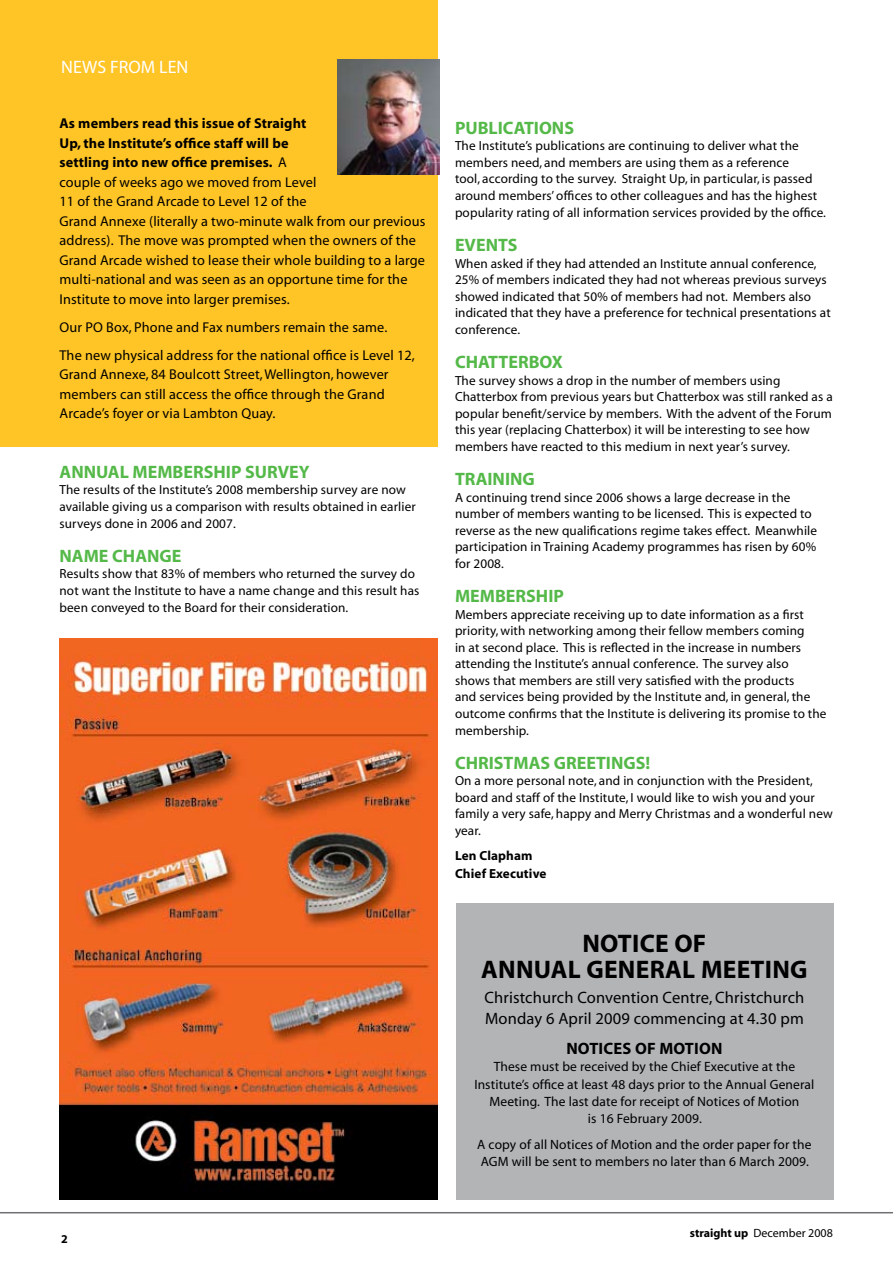
<style>
.page{position:relative;width:893px;height:1263px;background:#fff}
.page>*{position:absolute;margin:0;border:0;box-sizing:border-box;transform-origin:0 0}
.t1{font:700 25.5px/25.5px "Myriad";letter-spacing:.01em;color:#000;text-align:center}
.t2{font:700 18px "Myriad";color:#54b948}
.t3{font:18px "Myriad";color:#fff}
.t4{font:16.5px/21px "Myriad";letter-spacing:.01em;color:#000}
.t5{font:700 16.5px "Myriad";letter-spacing:.01em;color:#000}
.t6{font:14.25px/19.5px "Myriad";letter-spacing:.01em;color:#000}
.t7{font:13.5px/17.2px "Myriad";letter-spacing:.01em;color:#000;text-align:center}
.t8{font:13.2px/16.6px "Myriad";letter-spacing:.01em;color:#000}
.t9{font:700 13.2px/17.2px "Myriad";letter-spacing:.01em;color:#000}
.t10{font:12px "Myriad";color:#000}
.t11{font:700 12px "Myriad";color:#000}
.s1{font-weight:700}
</style>
<div class="page">
<div style="left:0;top:0;width:438px;height:446px;background:#ffc425"></div>
<hr style="left:0;top:1212px;width:893px;height:1px;background:#6d6f71">
<img style="left:337px;top:60px;width:103px;height:114px">
<div style="left:456px;top:903px;width:377px;height:296px;background:#b2b4b6"></div>
<img style="left:60px;top:638px;width:378px;height:561px">
<h2 class="t3" style="left:61px;top:58px;width:129px">NEWS FROM LEN</h2>
<p class="t6" style="left:60px;top:114px;width:367px"><span class="s1">As members read this issue of Straight<br>Up, the Institute’s office staff will be<br>settling into new office premises.</span> A<br>couple of weeks ago we moved from Level<br>11 of the Grand Arcade to Level 12 of the<br>Grand Annexe (literally a two-minute walk from our previous address). The move was prompted when the owners of the Grand Arcade wished to lease their whole building to a large multi-national and was seen as an opportune time for the Institute to move into larger premises.</p>
<p class="t6" style="left:60px;top:314px;width:357px;line-height:28px">Our PO Box, Phone and Fax numbers remain the same.<br>The new physical address for the national office is Level 12,</p>
<p class="t6" style="left:60px;top:365px;width:331px">Grand Annexe, 84 Boulcott Street, Wellington, however members can still access the office through the Grand<br>Arcade’s foyer or via Lambton Quay.</p>
<h2 class="t2" style="left:60px;top:463px;width:25px">Annua</h2>
<h2 class="t2" style="left:120px;top:463px;width:40px">l Members</h2>
<h2 class="t2" style="left:213px;top:463px;width:53px">hip Surve</h2>
<h2 class="t2" style="left:299px;top:463px;width:12px">y</h2>
<p class="t8" style="left:60px;top:482px;width:358px">The results of the Institute’s 2008 membership survey are now available giving us a comparison with results obtained in earlier surveys done in 2006 and 2007.</p>
<h2 class="t2" style="left:60px;top:547px;width:26px">Name</h2>
<h2 class="t2" style="left:112px;top:547px;width:69px">change</h2>
<p class="t8" style="left:60px;top:566px;width:361px">Results show that 83% of members who returned the survey do not want the Institute to have a name change and this result has been conveyed to the Board for their consideration.</p>
<h2 class="t2" style="left:455px;top:119px;width:54px">Publications</h2>
<p class="t8" style="left:455px;top:138px;width:372px">The Institute’s publications are continuing to deliver what the members need, and members are using them as a reference<br>tool, according to the survey. Straight Up, in particular, is passed around members’ offices to other colleagues and has the highest popularity rating of all information services provided by the office.</p>
<h2 class="t2" style="left:455px;top:236px;width:22px">Events</h2>
<p class="t8" style="left:455px;top:255px;width:377px">When asked if they had attended an Institute annual conference, 25% of members indicated they had not whereas previous surveys showed indicated that 50% of members had not. Members also indicated that they have a preference for technical presentations at conference.</p>
<h2 class="t2" style="left:455px;top:353px;width:35px">Chatterbo</h2>
<h2 class="t2" style="left:552px;top:353px;width:13px">x</h2>
<p class="t8" style="left:455px;top:372px;width:379px">The survey shows a drop in the number of members using Chatterbox from previous years but Chatterbox was still ranked as a popular benefit/service by members. With the advent of the Forum this year (replacing Chatterbox) it will be interesting to see how members have reacted to this medium in next year’s survey.</p>
<h2 class="t2" style="left:455px;top:470px;width:21px">Trainin</h2>
<h2 class="t2" style="left:523px;top:470px;width:14px">g</h2>
<p class="t8" style="left:455px;top:489px;width:364px">A continuing trend since 2006 shows a large decrease in the number of members wanting to be licensed. This is expected to reverse as the new qualifications regime takes effect. Meanwhile participation in Training Academy programmes has risen by 60% for 2008.</p>
<h2 class="t2" style="left:455px;top:587px;width:27px">Members</h2>
<h2 class="t2" style="left:536px;top:587px;width:21px">hip</h2>
<p class="t8" style="left:455px;top:606px;width:373px">Members appreciate receiving up to date information as a first priority, with networking among their fellow members coming<br>in at second place. This is reflected in the increase in numbers attending the Institute’s annual conference. The survey also shows that members are still very satisfied with the products<br>and services being provided by the Institute and, in general, the outcome confirms that the Institute is delivering its promise to the membership.</p>
<h2 class="t2" style="left:455px;top:753px;width:35px">Christmas</h2>
<h2 class="t2" style="left:554px;top:753px;width:11px">Greetin</h2>
<h2 class="t2" style="left:623px;top:753px;width:28px">gs!</h2>
<p class="t8" style="left:455px;top:773px;width:379px">On a more personal note, and in conjunction with the President, board and staff of the Institute, I would like to wish you and your family a very safe, happy and Merry Christmas and a wonderful new year.</p>
<p class="t9" style="left:455px;top:848px;width:93px">Len Clapham<br>Chief Executive</p>
<h1 class="t1" style="left:481px;top:932px;width:326px">NOTICE OF<br>ANNUAL GENERAL MEETING</h1>
<p class="t4" style="left:484px;top:988px;width:322px">Christchurch Convention Centre, Christchurch<br>Monday 6 April 2009 commencing at 4.30 pm</p>
<p class="t5" style="left:566px;top:1040px;width:158px">NOTICES OF MOTION</p>
<p class="t7" style="left:474px;top:1059px;width:342px">These must be received by the Chief Executive at the Institute’s office at least 48 days prior to the Annual General Meeting. The last date for receipt of Notices of Motion<br>is 16 February 2009.</p>
<p class="t7" style="left:477px;top:1136px;width:336px;text-align:left">A copy of all Notices of Motion and the order paper for the<br>AGM will be sent to members no later than 6 March 2009.</p>
<p class="t11" style="left:61px;top:1233px;width:8px">2</p>
<p class="t10" style="left:690px;top:1227px;width:145px"><span class="s1">straight up</span> December 2008</p>
</div>
